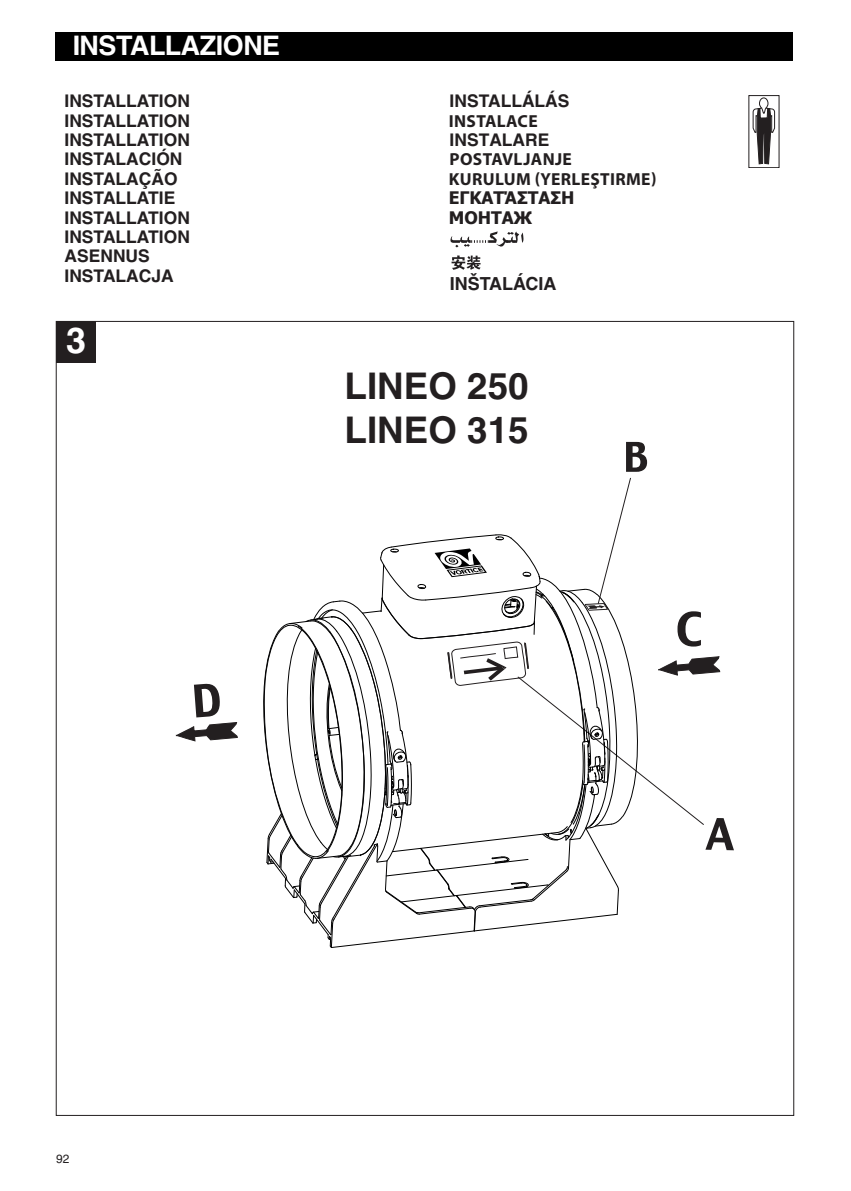
<style>
.page{position:relative;width:851px;height:1191px;background:#fff}
.page>*{position:absolute;margin:0;border:0;box-sizing:border-box;transform-origin:0 0}
.t1{font:700 36.8px/44.2px "Helvetica LT";color:#231f20}
.t2{font:700 36px "Helvetica LT";color:#fff}
.t3{font:700 27px "Helvetica";letter-spacing:-.02em;color:#fff}
.t4{font:700 18px "Helvetica LT";color:#231f20}
.t5{font:700 17.4px/19.4px "Helvetica LT";color:#231f20}
.t6{font:700 17.4px/19.4px "Myriad Pro";letter-spacing:.02em;color:#231f20}
.t7{font:700 17.4px/19.4px "Tahoma";color:#231f20}
.t8{font:12px "Helvetica LT";color:#231f20}
</style>
<div class="page">
<div style="left:56px;top:32px;width:737px;height:28px;background:#000"></div>
<svg style="left:752px;top:97px;width:23px;height:67px"></svg>
<svg style="left:451px;top:255px;width:29px;height:15px"></svg>
<svg style="left:450px;top:231px;width:73px;height:17px"></svg>
<svg style="left:176px;top:683px;width:61px;height:58px"></svg>
<svg style="left:263px;top:442px;width:470px;height:506px"></svg>
<div style="left:56px;top:321px;width:39px;height:42px;background:#231f20"></div>
<h3 class="t3" style="left:73px;top:36px;width:209px">INSTALLAZIONE</h3>
<p class="t5" style="left:64px;top:93px;width:127px">INSTALLATION<br>INSTALLATION<br>INSTALLATION<br>INSTALACIÓN<br>INSTALAÇÃO<br>INSTALLATIE<br>INSTALLATION<br>INSTALLATION<br>ASENNUS<br>INSTALACJA</p>
<p class="t5" style="left:449px;top:93px;width:121px">INSTALLÁLÁS</p>
<p class="t6" style="left:449px;top:111px;width:90px">INSTALACE</p>
<p class="t6" style="left:449px;top:150px;width:209px">POSTAVLJANJE<br>KURULUM (YERLEŞTIRME)</p>
<p class="t7" style="left:449px;top:188px;width:127px">ΕΓΚΑΤΆΣΤΑΣΗ<br>МОНТАЖ</p>
<p class="t5" style="left:449px;top:132px;width:101px">INSTALARE</p>
<p class="t4" style="left:449px;top:277px;width:108px">INŠTALÁCIA</p>
<h2 class="t2" style="left:66px;top:327px;width:22px">3</h2>
<h1 class="t1" style="left:344px;top:363px;width:185px">LINEO 250<br>LINEO 315</h1>
<p class="t8" style="left:56px;top:1154px;width:15px">92</p>
</div>
